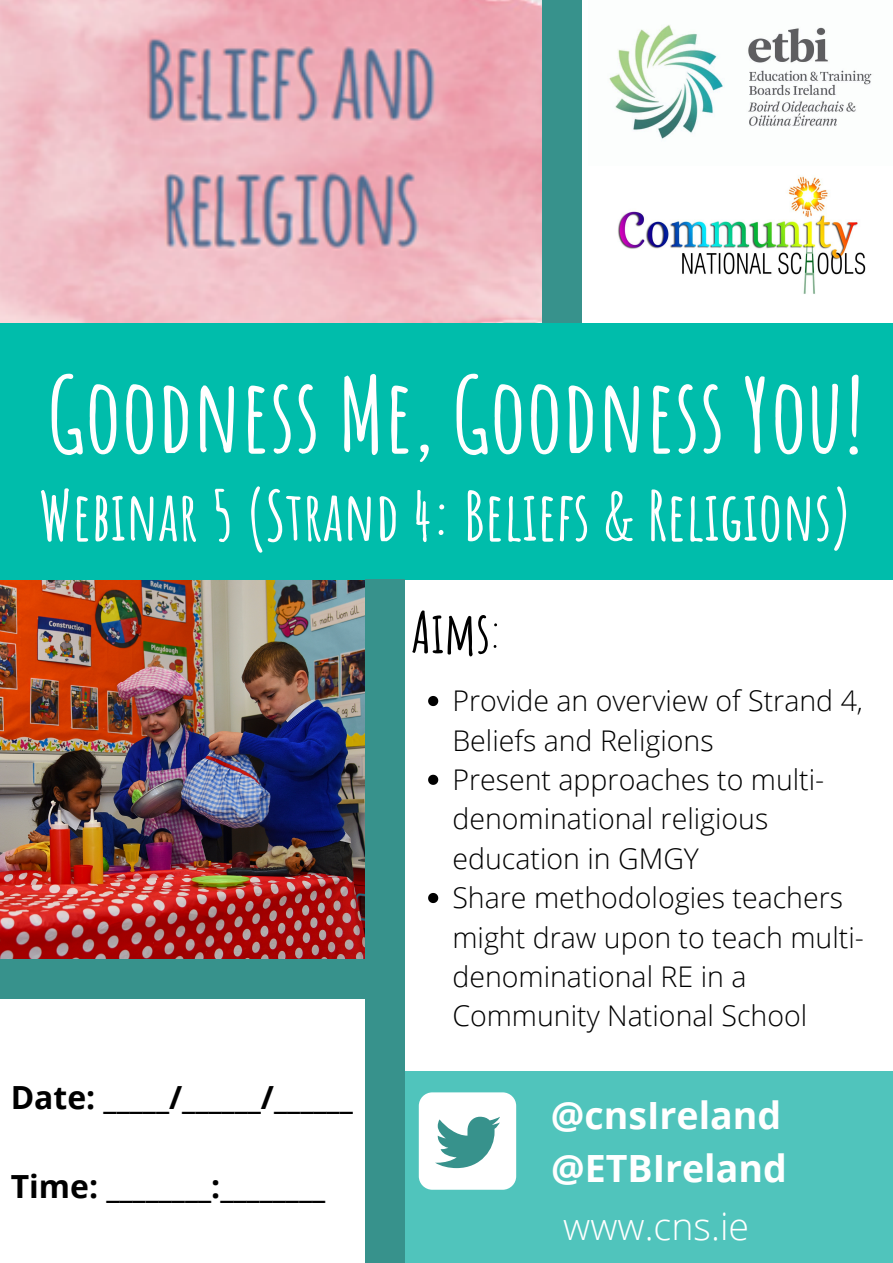
<style>
.page{position:relative;width:893px;height:1263px;background:#fff}
.page>*{position:absolute;margin:0;border:0;box-sizing:border-box;transform-origin:0 0}
.t1{font:700 101.32px "Amatic SC";color:#fff}
.t2{font:700 67.5px "Amatic SC";color:#fff}
.t3{font:700 57px "Amatic SC";color:#000}
.t4{font:700 37.5px "Open Sans";color:#fff}
.t5{font:300 37.5px "Open Sans";color:#fff}
.t6{font:700 31.88px "Open Sans";color:#000}
.t7{font:300 28.5px/39.4px "Open Sans";color:#000}
.s1{font-weight:400}
</style>
<div class="page">
<img style="left:0;top:0;width:542px;height:324px">
<img style="left:0;top:580px;width:365px;height:379px">
<div style="left:542px;top:0;width:40px;height:413px;background:#37928c"></div>
<img style="left:599px;top:176px;width:294px;height:148px">
<div style="left:0;top:324px;width:893px;height:256px;background:#00bdab"></div>
<div style="left:365px;top:580px;width:40px;height:683px;background:#37928c"></div>
<div style="left:0;top:959px;width:404px;height:39px;background:#37928c"></div>
<img style="left:609px;top:25px;width:263px;height:114px">
<svg style="left:428px;top:696px;width:10px;height:10px"></svg>
<svg style="left:428px;top:775px;width:10px;height:10px"></svg>
<svg style="left:428px;top:893px;width:10px;height:10px"></svg>
<div style="left:405px;top:1071px;width:488px;height:192px;background:#50c4bc"></div>
<div style="left:419px;top:1092px;width:97px;height:98px;background:#fff;border-radius:14px"></div>
<svg style="left:435px;top:1117px;width:65px;height:51px"></svg>
<p class="t1" style="left:47px;top:349px;width:819px">Goodness Me, Goodness You!</p>
<p class="t2" style="left:39px;top:472px;width:814px">Webinar 5 (Strand 4: Beliefs &amp; Religions)</p>
<p class="t6" style="left:11px;top:1075px;width:343px">Date: _____/______/______</p>
<p class="t6" style="left:11px;top:1164px;width:316px">Time: ________:________</p>
<p class="t3" style="left:411px;top:595px;width:91px">Aims<span class="s1">:</span></p>
<p class="t7" style="left:452px;top:680px;width:412px">Provide an overview of Strand 4,<br>Beliefs and Religions</p>
<p class="t7" style="left:452px;top:759px;width:373px">Present approaches to multi&shy;denominational religious education in GMGY</p>
<p class="t7" style="left:452px;top:877px;width:413px">Share methodologies teachers might draw upon to teach multi&shy;denominational RE in a<br>Community National School</p>
<p class="t4" style="left:551px;top:1089px;width:232px">@cnsIreland</p>
<p class="t4" style="left:551px;top:1142px;width:237px">@ETBIreland</p>
<p class="t5" style="left:563px;top:1200px;width:187px">www.cns.ie</p>
</div>
